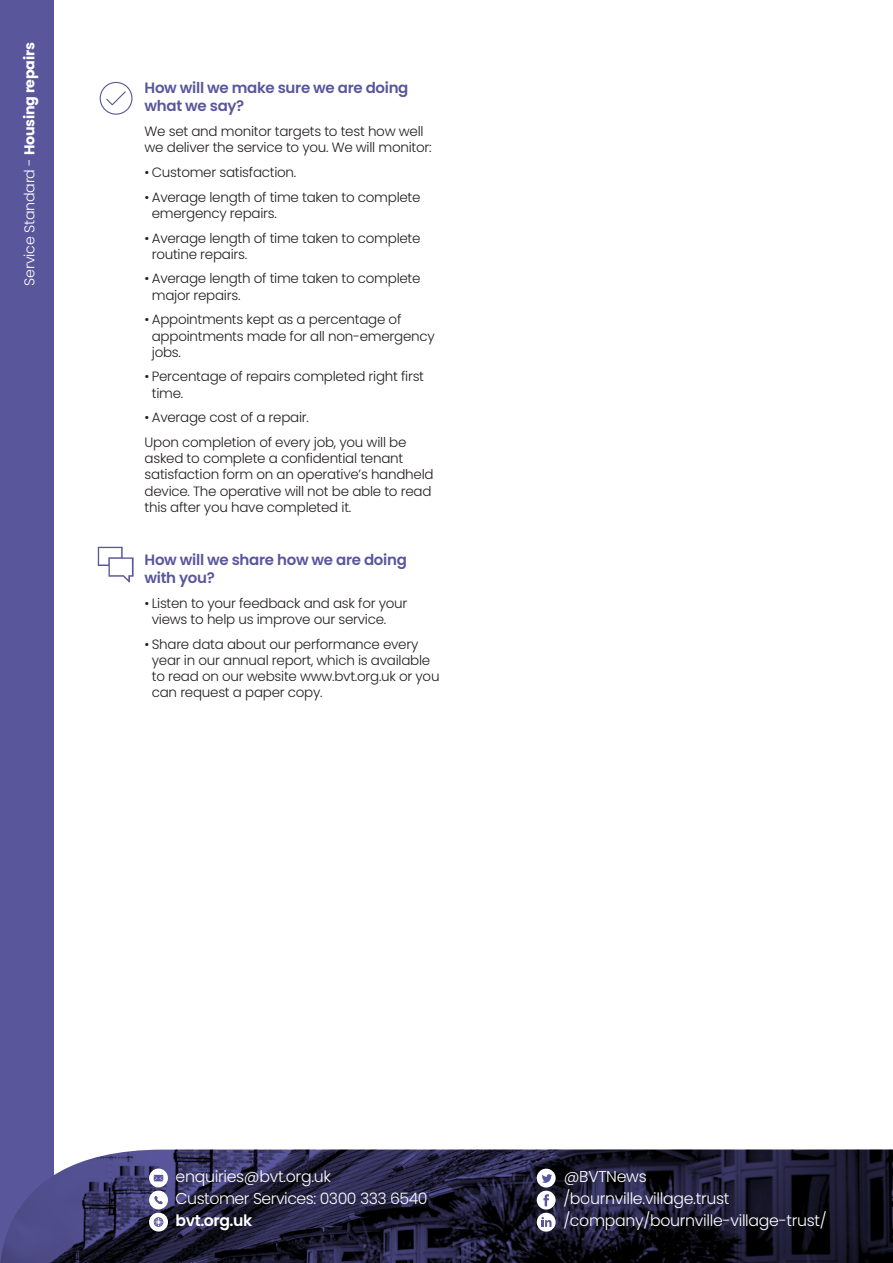
<style>
.page{position:relative;width:893px;height:1263px;background:#fff}
.page>*{position:absolute;margin:0;border:0;box-sizing:border-box;transform-origin:0 0}
.t1{font:300 15.75px "Poppins";letter-spacing:-.02em;color:#fff}
.t2{font:600 15.75px "Poppins";letter-spacing:-.03em;color:#fff}
.Header_1{font:600 15px/18px "Poppins";letter-spacing:-.02em;color:#59569b}
.t3{font:300 14.25px "Poppins";letter-spacing:-.02em;color:#fff}
.Header_1-2{font:300 13.5px/16.2px "Poppins";letter-spacing:-.02em;color:#231f20}
.s1{font-weight:700}
</style>
<div class="page">
<div style="left:0;top:0;width:54px;height:1263px;background:#59569b"></div>
<img style="left:0;top:1149px;width:893px;height:114px">
<div style="left:537px;top:1168px;width:19px;height:19px;background:#fff;border-radius:50%"></div>
<svg style="left:542px;top:1174px;width:10px;height:9px"></svg>
<div style="left:537px;top:1191px;width:19px;height:18px;background:#fff;border-radius:50%"></div>
<svg style="left:543px;top:1194px;width:6px;height:12px"></svg>
<div style="left:537px;top:1213px;width:19px;height:18px;background:#fff;border-radius:50%"></div>
<svg style="left:541px;top:1217px;width:10px;height:10px"></svg>
<svg style="left:149px;top:1168px;width:19px;height:19px"></svg>
<svg style="left:154px;top:1175px;width:9px;height:6px"></svg>
<div style="left:149px;top:1190px;width:19px;height:19px;background:#fff;border-radius:50%"></div>
<svg style="left:154px;top:1196px;width:9px;height:8px"></svg>
<svg style="left:149px;top:1212px;width:19px;height:19px"></svg>
<svg style="left:154px;top:1217px;width:9px;height:10px"></svg>
<svg style="left:100px;top:82px;width:32px;height:33px"></svg>
<svg style="left:98px;top:547px;width:36px;height:35px"></svg>
<p class="t3" style="left:21px;top:286px;width:245px;rotate:-90deg">Service Standard - <span class="s1">Housing repairs</span></p>
<p class="Header_1" style="left:145px;top:79px;width:265px">How will we make sure we are doing what we say?</p>
<p class="Header_1-2" style="left:145px;top:123px;width:289px">We set and monitor targets to test how well we deliver the service to you. We will monitor:</p>
<p class="Header_1-2" style="left:145px;top:164px;width:153px">• Customer satisfaction.</p>
<p class="Header_1-2" style="left:152px;top:189px;width:270px;text-indent:-7px">• Average length of time taken to complete emergency repairs.</p>
<p class="Header_1-2" style="left:152px;top:230px;width:270px;text-indent:-7px">• Average length of time taken to complete routine repairs.</p>
<p class="Header_1-2" style="left:152px;top:271px;width:270px;text-indent:-7px">• Average length of time taken to complete major repairs.</p>
<p class="Header_1-2" style="left:152px;top:312px;width:285px;text-indent:-7px">• Appointments kept as a percentage of appointments made for all non-emergency jobs.</p>
<p class="Header_1-2" style="left:152px;top:369px;width:274px;text-indent:-7px">• Percentage of repairs completed right first time.</p>
<p class="Header_1-2" style="left:145px;top:410px;width:166px">• Average cost of a repair.</p>
<p class="Header_1-2" style="left:145px;top:434px;width:291px">Upon completion of every job, you will be asked to complete a confidential tenant satisfaction form on an operative’s handheld device. The operative will not be able to read this after you have completed it.</p>
<p class="Header_1" style="left:145px;top:551px;width:264px">How will we share how we are doing with you?</p>
<p class="Header_1-2" style="left:152px;top:595px;width:257px;text-indent:-7px">• Listen to your feedback and ask for your views to help us improve our service.</p>
<p class="Header_1-2" style="left:152px;top:636px;width:289px;text-indent:-7px">• Share data about our performance every year in our annual report, which is available to read on our website www.bvt.org.uk or you can request a paper copy.</p>
<p class="t1" style="left:176px;top:1167px;width:157px">enquiries@bvt.org.uk</p>
<p class="t1" style="left:175px;top:1189px;width:254px">Customer Services: 0300 333 6540</p>
<p class="t2" style="left:176px;top:1211px;width:78px">bvt.org.uk</p>
<p class="t1" style="left:564px;top:1167px;width:85px">@BVTNews</p>
<p class="t1" style="left:563px;top:1190px;width:168px">/bournville.village.trust</p>
<p class="t1" style="left:563px;top:1212px;width:265px">/company/bournville-village-trust/</p>
</div>
